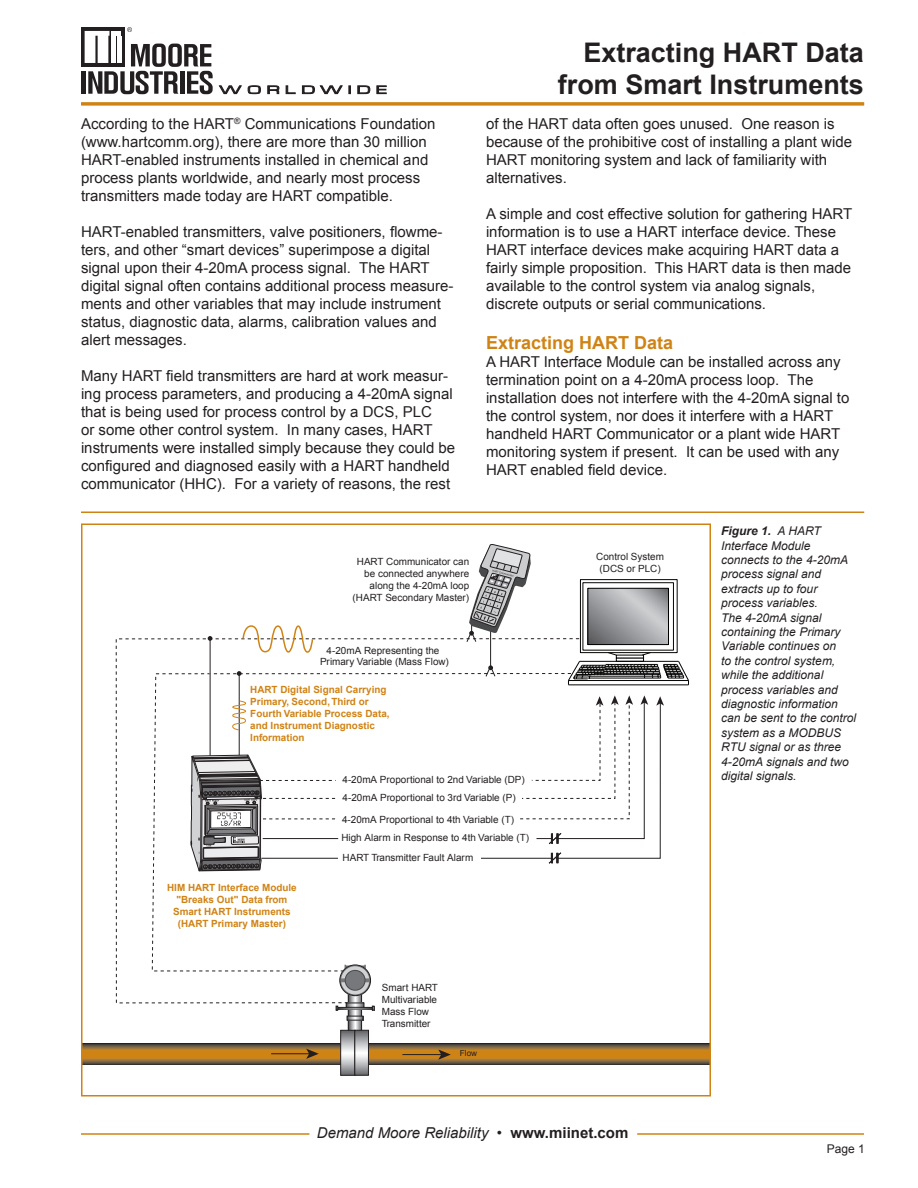
<style>
.page{position:relative;width:918px;height:1188px;background:#fff}
.page>*{position:absolute;margin:0;border:0;box-sizing:border-box;transform-origin:0 0}
.t1{font:700 27px/32.4px "Arial";color:#231f20;text-align:right}
.t2{font:700 18px "Arial";color:#d08315}
.t3{font:15px/18px "Arial";color:#231f20}
.t4{font:italic 15px "Arial";color:#231f20}
.t5{font:italic 12px/14.4px "Arial";color:#231f20}
.t6{font:12px "Arial";color:#231f20}
.t7{font:9.9px/12px "Arial";color:#231f20}
.t8{font:700 9.9px/12px "Arial";color:#d08315}
.t9{font:8.25px "Arial";color:#231f20}
.s1{font-style:normal}
.s2{font-weight:700;font-style:normal}
.s3{font-weight:700}
</style>
<div class="page">
<hr style="left:81px;top:1133px;width:228px;height:2px;background:#d08315">
<hr style="left:637px;top:1133px;width:227px;height:2px;background:#d08315">
<hr style="left:81px;top:71px;width:4px;height:23px;background:#231f20">
<div style="left:81px;top:27px;width:44px;height:39px;background:linear-gradient(to bottom,#231f20,#231f20)"></div>
<svg style="left:219px;top:85px;width:23px;height:9px"></svg>
<svg style="left:248px;top:85px;width:13px;height:9px"></svg>
<svg style="left:267px;top:85px;width:12px;height:9px"></svg>
<svg style="left:286px;top:85px;width:10px;height:9px"></svg>
<svg style="left:302px;top:85px;width:41px;height:10px"></svg>
<svg style="left:349px;top:86px;width:2px;height:8px"></svg>
<svg style="left:357px;top:85px;width:13px;height:9px"></svg>
<svg style="left:376px;top:85px;width:10px;height:9px"></svg>
<svg style="left:85px;top:27px;width:128px;height:67px"></svg>
<hr style="left:81px;top:102px;width:783px;height:3px;background:#d08315">
<hr style="left:81px;top:512px;width:783px;height:1px;background:#d08315">
<svg style="left:115px;top:638px;width:466px;height:366px"></svg>
<div style="left:82px;top:1044px;width:628px;height:21px;background:#34302e"></div>
<div style="left:82px;top:1044px;width:628px;height:20px;background:#3f3935"></div>
<div style="left:82px;top:1045px;width:628px;height:19px;background:#51483f"></div>
<div style="left:82px;top:1045px;width:628px;height:18px;background:#584e42"></div>
<div style="left:82px;top:1046px;width:628px;height:17px;background:#625645"></div>
<div style="left:82px;top:1046px;width:628px;height:16px;background:#6f5e46"></div>
<div style="left:82px;top:1047px;width:628px;height:15px;background:#7a6446"></div>
<div style="left:82px;top:1047px;width:628px;height:14px;background:#8a6d45"></div>
<div style="left:82px;top:1048px;width:628px;height:13px;background:#907044"></div>
<div style="left:82px;top:1048px;width:628px;height:12px;background:#9e773e"></div>
<div style="left:82px;top:1049px;width:628px;height:11px;background:#a77a39"></div>
<div style="left:82px;top:1049px;width:628px;height:10px;background:#b57f2f"></div>
<div style="left:82px;top:1050px;width:628px;height:9px;background:#be8329"></div>
<div style="left:82px;top:1050px;width:628px;height:8px;background:#cb861b"></div>
<div style="left:82px;top:1051px;width:628px;height:7px;background:#d08315"></div>
<svg style="left:151px;top:673px;width:421px;height:299px"></svg>
<hr style="left:239px;top:673px;width:1px;height:86px;background:#231f20">
<svg style="left:642px;top:695px;width:5px;height:5px"></svg>
<svg style="left:627px;top:695px;width:4px;height:5px"></svg>
<svg style="left:658px;top:696px;width:6px;height:10px"></svg>
<svg style="left:619px;top:700px;width:42px;height:159px"></svg>
<svg style="left:242px;top:625px;width:72px;height:29px"></svg>
<svg style="left:306px;top:1049px;width:13px;height:10px"></svg>
<hr style="left:271px;top:1053px;width:39px;height:1px;background:#231f20">
<svg style="left:438px;top:1049px;width:13px;height:11px"></svg>
<hr style="left:402px;top:1054px;width:40px;height:1px;background:#231f20">
<svg style="left:237px;top:671px;width:5px;height:5px"></svg>
<hr style="left:210px;top:639px;width:1px;height:118px;background:#231f20">
<svg style="left:208px;top:636px;width:4px;height:5px"></svg>
<hr style="left:490px;top:630px;width:1px;height:38px;background:#231f20">
<svg style="left:466px;top:544px;width:65px;height:99px"></svg>
<svg style="left:485px;top:665px;width:11px;height:12px"></svg>
<svg style="left:589px;top:590px;width:78px;height:53px;background:#a3a5a8"></svg>
<div style="left:587px;top:588px;width:82px;height:57px;border:1px solid #000"></div>
<div style="left:580px;top:579px;width:98px;height:74px;border:1px solid #040503"></div>
<div style="left:583px;top:582px;width:91px;height:69px;border:1px solid #040503"></div>
<svg style="left:567px;top:652px;width:122px;height:33px"></svg>
<svg style="left:350px;top:995px;width:10px;height:35px"></svg>
<div style="left:348px;top:987px;width:14px;height:48px;border:1px solid #231f20"></div>
<svg style="left:345px;top:965px;width:21px;height:4px"></svg>
<svg style="left:340px;top:965px;width:30px;height:31px"></svg>
<div style="left:341px;top:966px;width:29px;height:29px;border:1px solid #6c6d70;border-radius:50%"></div>
<svg style="left:343px;top:1032px;width:10px;height:41px"></svg>
<div style="left:341px;top:1030px;width:14px;height:45px;border:1px solid #231f20"></div>
<svg style="left:342px;top:978px;width:27px;height:4px"></svg>
<svg style="left:345px;top:970px;width:21px;height:21px"></svg>
<div style="left:346px;top:971px;width:19px;height:19px;background:#76787b;border-radius:50%"></div>
<svg style="left:357px;top:1032px;width:10px;height:41px"></svg>
<div style="left:355px;top:1030px;width:14px;height:45px;border:1px solid #231f20"></div>
<div style="left:340px;top:965px;width:31px;height:31px;border:1px solid #231f20;border-radius:50%"></div>
<div style="left:337px;top:1007px;width:35px;height:2px;border:1px solid #231f20"></div>
<div style="left:346px;top:1003px;width:18px;height:4px;border:1px solid #231f20"></div>
<div style="left:347px;top:1016px;width:16px;height:4px;border:1px solid #231f20"></div>
<svg style="left:190px;top:695px;width:429px;height:223px"></svg>
<p class="t3" style="left:81px;top:115px;width:356px">According to the HART<sup>®</sup> Communications Foundation (www.hartcomm.org), there are more than 30 million HART-enabled instruments installed in chemical and process plants worldwide, and nearly most process transmitters made today are HART compatible.</p>
<p class="t3" style="left:81px;top:223px;width:374px">HART-enabled transmitters, valve positioners, flowme&shy;ters, and other “smart devices” superimpose a digital signal upon their 4-20mA process signal. The HART digital signal often contains additional process measure&shy;ments and other variables that may include instrument status, diagnostic data, alarms, calibration values and alert messages.</p>
<p class="t3" style="left:81px;top:367px;width:376px">Many HART field transmitters are hard at work measur&shy;ing process parameters, and producing a 4-20mA signal that is being used for process control by a DCS, PLC<br>or some other control system. In many cases, HART instruments were installed simply because they could be configured and diagnosed easily with a HART handheld communicator (HHC). For a variety of reasons, the rest</p>
<h1 class="t1" style="left:558px;top:36px;width:308px">Extracting HART Data from Smart Instruments</h1>
<p class="t3" style="left:486px;top:115px;width:368px">of the HART data often goes unused. One reason is because of the prohibitive cost of installing a plant wide HART monitoring system and lack of familiarity with alternatives.</p>
<p class="t3" style="left:486px;top:205px;width:368px">A simple and cost effective solution for gathering HART information is to use a HART interface device. These HART interface devices make acquiring HART data a fairly simple proposition. This HART data is then made available to the control system via analog signals, discrete outputs or serial communications.</p>
<p class="t2" style="left:486px;top:332px;width:189px">Extracting HART Data</p>
<p class="t3" style="left:486px;top:352px;width:365px">A HART Interface Module can be installed across any termination point on a 4-20mA process loop. The installation does not interfere with the 4-20mA signal to the control system, nor does it interfere with a HART handheld HART Communicator or a plant wide HART monitoring system if present. It can be used with any HART enabled field device.</p>
<p class="t7" style="left:353px;top:556px;width:118px;text-align:right">HART Communicator can be connected anywhere along the 4-20mA loop (HART Secondary Master)</p>
<p class="t7" style="left:596px;top:550px;width:69px;text-align:center">Control System (DCS or PLC)</p>
<p class="t7" style="left:320px;top:644px;width:130px;text-align:center">4-20mA Representing the<br>Primary Variable (Mass Flow)</p>
<p class="t8" style="left:250px;top:683px;width:141px">HART Digital Signal Carrying<br>Primary, Second,Third or<br>Fourth Variable Process Data, and Instrument Diagnostic<br>Information</p>
<p class="t7" style="left:343px;top:774px;width:184px">4-20mA Proportional to 2nd Variable (DP)</p>
<p class="t8" style="left:167px;top:882px;width:131px;text-align:center">HIM HART Interface Module "Breaks Out" Data from<br>Smart HART Instruments (HART Primary Master)</p>
<p class="t7" style="left:342px;top:786px;width:175px;line-height:21.8px">4-20mA Proportional to 3rd Variable (P)<br>4-20mA Proportional to 4th Variable (T)</p>
<p class="t7" style="left:341px;top:828px;width:189px;line-height:20.2px">High Alarm in Response to 4th Variable (T)<br>HART Transmitter Fault Alarm</p>
<p class="t7" style="left:382px;top:982px;width:58px">Smart HART<br>Multivariable<br>Mass Flow<br>Transmitter</p>
<p class="t9" style="left:460px;top:1049px;width:19px">Flow</p>
<p class="t4" style="left:317px;top:1125px;width:313px">Demand Moore Reliability <span class="s1">•</span> <span class="s2">www.miinet.com</span></p>
<p class="t5" style="left:721px;top:524px;width:136px"><span class="s3">Figure 1.</span> A HART<br>Interface Module connects to the 4-20mA process signal and extracts up to four process variables.<br>The 4-20mA signal containing the Primary<br>Variable continues on<br>to the control system, while the additional process variables and diagnostic information can be sent to the control system as a MODBUS<br>RTU signal or as three<br>4-20mA signals and two digital signals.</p>
<p class="t6" style="left:827px;top:1142px;width:40px">Page 1</p>
</div>
